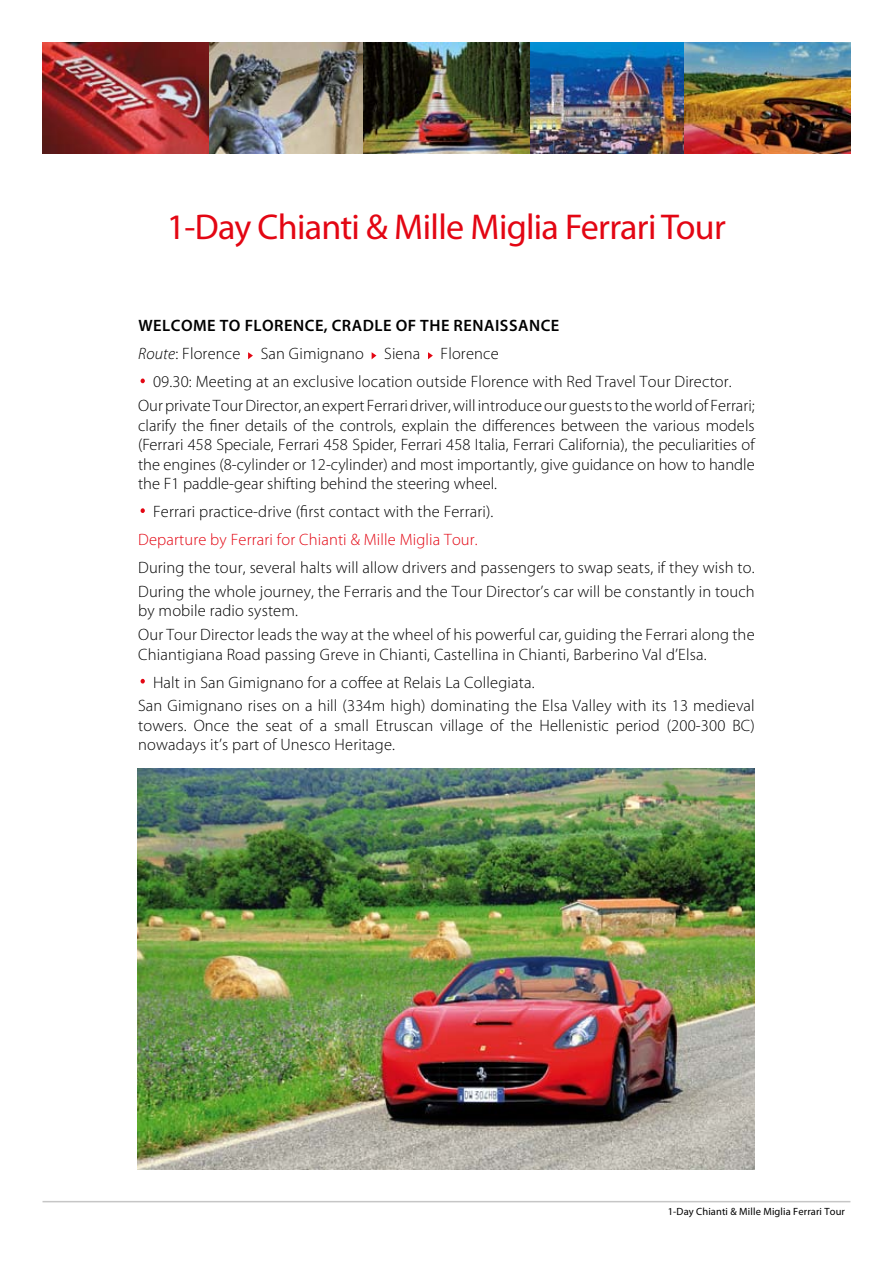
<style>
.page{position:relative;width:893px;height:1263px;background:#fff}
.page>*{position:absolute;margin:0;border:0;box-sizing:border-box;transform-origin:0 0}
.t1{font:300 52.5px "Myriad Pro";color:#e30613}
.t2{font:36px "Myriad Pro";letter-spacing:-.02em;color:#e30613}
.t3{font:300 16.5px/23.7px "Myriad Pro";letter-spacing:.01em;color:#000}
.t4{font:600 16.5px/28px "Myriad Pro";letter-spacing:.03em;color:#000}
.t5{font:300 16.5px "Myriad Pro";letter-spacing:.01em;color:#e30613}
.t6{font:10.5px "Myriad Pro";letter-spacing:.01em;color:#000}
.s1{font-weight:300;font-style:italic}
.s2{font-weight:300}
</style>
<div class="page">
<hr style="left:43px;top:1201px;width:807px;height:1px;background:#c6c6c6">
<img style="left:208px;top:43px;width:156px;height:110px">
<svg style="left:248px;top:352px;width:5px;height:7px"></svg>
<svg style="left:372px;top:352px;width:4px;height:7px"></svg>
<svg style="left:428px;top:352px;width:5px;height:7px"></svg>
<img style="left:138px;top:768px;width:617px;height:401px">
<img style="left:529px;top:43px;width:156px;height:110px">
<img style="left:43px;top:43px;width:165px;height:110px">
<img style="left:364px;top:43px;width:165px;height:110px">
<img style="left:685px;top:43px;width:165px;height:110px">
<h2 class="t2" style="left:167px;top:207px;width:561px">1-Day Chianti &amp; Mille Miglia Ferrari Tour</h2>
<p class="t4" style="left:138px;top:312px;width:423px">WELCOME TO FLORENCE, CRADLE OF THE RENAISSANCE<br><span class="s1">Route</span><span class="s2">: Florence San Gimignano Siena Florence</span></p>
<h1 class="t1" style="left:138px;top:348px;width:11px">·</h1>
<p class="t3" style="left:138px;top:370px;width:618px;text-align:center">09.30: Meeting at an exclusive location outside Florence with Red Travel Tour Director.<br>Our private Tour Director, an expert Ferrari driver, will introduce our guests to the world of Ferrari;</p>
<p class="t3" style="left:138px;top:416px;width:618px;line-height:19.5px;text-align:justify">clarify the finer details of the controls, explain the differences between the various models (Ferrari 458 Speciale, Ferrari 458 Spider, Ferrari 458 Italia, Ferrari California), the peculiarities of the engines (8-cylinder or 12-cylinder) and most importantly, give guidance on how to handle the F1 paddle-gear shifting behind the steering wheel.</p>
<h1 class="t1" style="left:138px;top:478px;width:11px">·</h1>
<p class="t3" style="left:153px;top:500px;width:342px">Ferrari practice-drive (first contact with the Ferrari).</p>
<p class="t5" style="left:138px;top:530px;width:341px">Departure by Ferrari for Chianti &amp; Mille Miglia Tour.</p>
<p class="t3" style="left:138px;top:556px;width:618px">During the tour, several halts will allow drivers and passengers to swap seats, if they wish to.<br>During the whole journey, the Ferraris and the Tour Director’s car will be constantly in touch</p>
<p class="t3" style="left:138px;top:599px;width:618px">by mobile radio system.<br>Our Tour Director leads the way at the wheel of his powerful car, guiding the Ferrari along the</p>
<p class="t3" style="left:138px;top:642px;width:570px">Chiantigiana Road passing Greve in Chianti, Castellina in Chianti, Barberino Val d’Elsa.</p>
<h1 class="t1" style="left:138px;top:649px;width:11px">·</h1>
<p class="t3" style="left:138px;top:670px;width:618px;text-indent:15px">Halt in San Gimignano for a coffee at Relais La Collegiata.<br>San Gimignano rises on a hill (334m high) dominating the Elsa Valley with its 13 medieval</p>
<p class="t3" style="left:138px;top:716px;width:618px;line-height:19.5px">towers. Once the seat of a small Etruscan village of the Hellenistic period (200-300 BC) nowadays it’s part of Unesco Heritage.</p>
<p class="t6" style="left:668px;top:1205px;width:179px">1-Day Chianti &amp; Mille Miglia Ferrari Tour</p>
</div>
